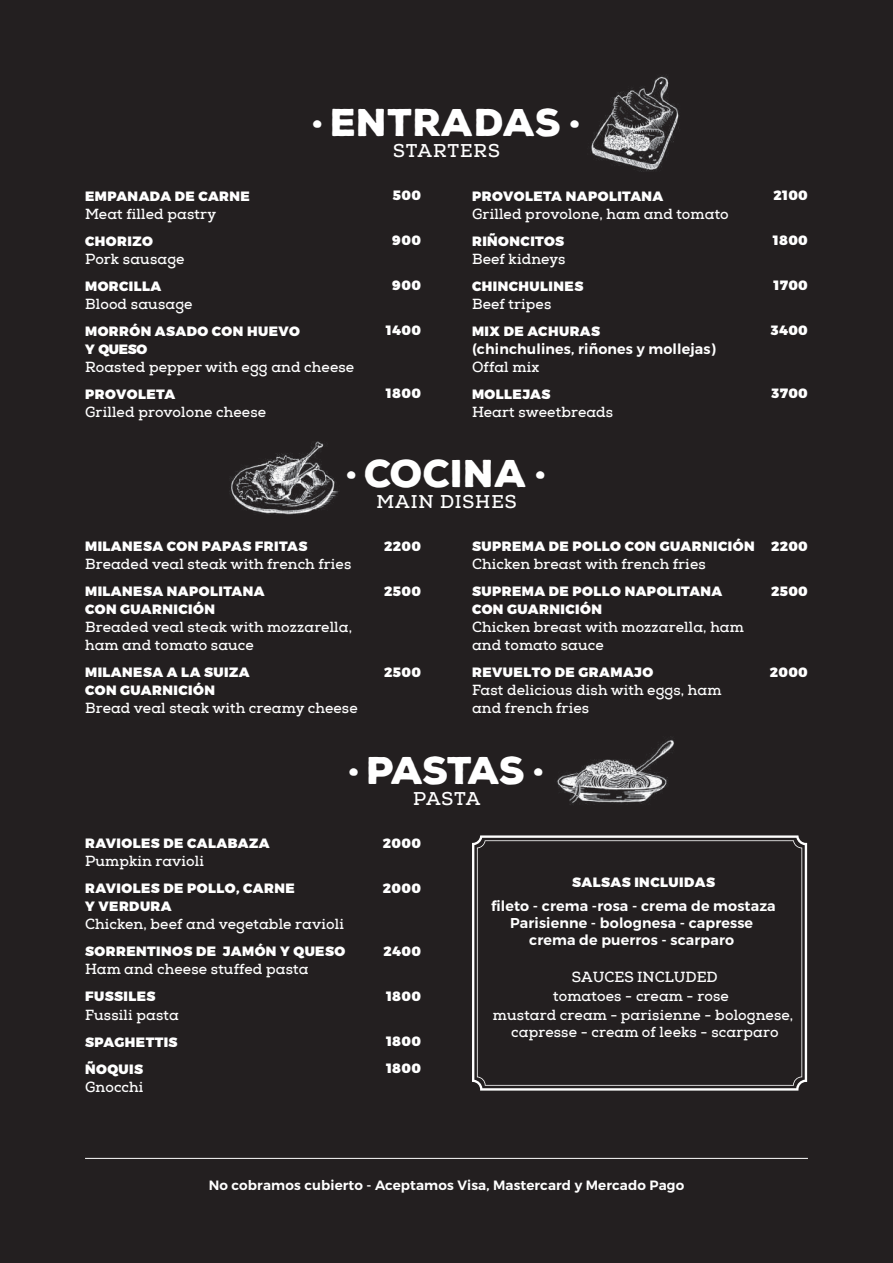
<style>
.page{position:relative;width:893px;height:1263px;background:#231f20}
.page>*{position:absolute;margin:0;border:0;box-sizing:border-box;transform-origin:0 0}
.t1{font:900 37.5px "Nexa Rust Sans";letter-spacing:-.02em;color:#fff}
.t2{font:900 37.5px "Nexa Rust Sans";color:#fff}
.t3{font:700 18px "Nexa Slab";letter-spacing:.05em;color:#fff}
.t4{font:700 14.25px/18px "Nexa Slab";letter-spacing:.01em;color:#fff}
.t5{font:600 14.25px/17.1px "Montserrat";letter-spacing:.01em;color:#fff;text-align:center}
.t6{font:900 13.5px/18px "Montserrat";letter-spacing:.035em;color:#fff}
.t7{font:600 13.5px "Montserrat";letter-spacing:.01em;color:#fff}
</style>
<div class="page">
<img style="left:590px;top:76px;width:89px;height:96px">
<img style="left:231px;top:442px;width:108px;height:73px">
<img style="left:557px;top:739px;width:117px;height:66px">
<svg style="left:472px;top:835px;width:335px;height:255px"></svg>
<svg style="left:477px;top:840px;width:325px;height:246px"></svg>
<hr style="left:85px;top:1158px;width:723px;height:1px;background:#fff">
<h1 class="t2" style="left:312px;top:97px;width:270px">· ENTRADAS ·</h1>
<p class="t3" style="left:393px;top:140px;width:108px">STARTERS</p>
<p class="t6" style="left:85px;top:187px;width:166px">EMPANADA DE CARNE</p>
<p class="t4" style="left:85px;top:205px;width:133px">Meat filled pastry</p>
<p class="t6" style="left:85px;top:232px;width:69px">CHORIZO</p>
<p class="t4" style="left:85px;top:250px;width:101px">Pork sausage</p>
<p class="t6" style="left:85px;top:277px;width:78px">MORCILLA</p>
<p class="t4" style="left:85px;top:295px;width:109px">Blood sausage</p>
<p class="t6" style="left:85px;top:322px;width:216px">MORRÓN ASADO CON HUEVO<br>Y QUESO</p>
<p class="t4" style="left:85px;top:358px;width:271px">Roasted pepper with egg and cheese</p>
<p class="t6" style="left:85px;top:385px;width:92px">PROVOLETA</p>
<p class="t4" style="left:85px;top:403px;width:183px">Grilled provolone cheese</p>
<p class="t6" style="left:393px;top:187px;width:30px">500</p>
<p class="t6" style="left:392px;top:232px;width:30px">900</p>
<p class="t6" style="left:392px;top:277px;width:30px">900</p>
<p class="t6" style="left:386px;top:322px;width:37px">1400</p>
<p class="t6" style="left:386px;top:385px;width:36px">1800</p>
<p class="t6" style="left:472px;top:187px;width:193px">PROVOLETA NAPOLITANA</p>
<p class="t4" style="left:472px;top:205px;width:258px">Grilled provolone, ham and tomato</p>
<p class="t6" style="left:472px;top:232px;width:94px">RIÑONCITOS</p>
<p class="t4" style="left:472px;top:250px;width:95px">Beef kidneys</p>
<p class="t6" style="left:472px;top:277px;width:113px">CHINCHULINES</p>
<p class="t4" style="left:472px;top:295px;width:81px">Beef tripes</p>
<p class="t6" style="left:472px;top:322px;width:130px">MIX DE ACHURAS</p>
<p class="t5" style="left:472px;top:340px;width:245px">(chinchulines, riñones y mollejas)</p>
<p class="t4" style="left:472px;top:358px;width:69px">Offal mix</p>
<p class="t6" style="left:472px;top:385px;width:80px">MOLLEJAS</p>
<p class="t4" style="left:472px;top:403px;width:143px">Heart sweetbreads</p>
<h1 class="t1" style="left:346px;top:448px;width:202px">· COCINA ·</h1>
<p class="t3" style="left:376px;top:491px;width:142px">MAIN DISHES</p>
<p class="t6" style="left:85px;top:538px;width:224px">MILANESA CON PAPAS FRITAS</p>
<p class="t4" style="left:85px;top:556px;width:268px">Breaded veal steak with french fries</p>
<p class="t6" style="left:85px;top:583px;width:181px">MILANESA NAPOLITANA<br>CON GUARNICIÓN</p>
<p class="t4" style="left:85px;top:619px;width:269px">Breaded veal steak with mozzarella, ham and tomato sauce</p>
<p class="t6" style="left:85px;top:664px;width:166px">MILANESA A LA SUIZA<br>CON GUARNICIÓN</p>
<p class="t4" style="left:85px;top:700px;width:274px">Bread veal steak with creamy cheese</p>
<p class="t6" style="left:384px;top:538px;width:38px">2200</p>
<p class="t6" style="left:384px;top:583px;width:38px">2500</p>
<p class="t6" style="left:384px;top:664px;width:38px">2500</p>
<p class="t6" style="left:472px;top:538px;width:284px">SUPREMA DE POLLO CON GUARNICIÓN</p>
<p class="t4" style="left:472px;top:556px;width:235px">Chicken breast with french fries</p>
<p class="t6" style="left:472px;top:583px;width:252px">SUPREMA DE POLLO NAPOLITANA<br>CON GUARNICIÓN</p>
<p class="t4" style="left:472px;top:619px;width:273px">Chicken breast with mozzarella, ham and tomato sauce</p>
<p class="t6" style="left:472px;top:664px;width:183px">REVUELTO DE GRAMAJO</p>
<p class="t4" style="left:472px;top:682px;width:251px">Fast delicious dish with eggs, ham and french fries</p>
<h1 class="t1" style="left:349px;top:745px;width:197px">· PASTAS ·</h1>
<p class="t3" style="left:413px;top:788px;width:69px">PASTA</p>
<p class="t6" style="left:774px;top:187px;width:36px">2100</p>
<p class="t6" style="left:773px;top:232px;width:36px">1800</p>
<p class="t6" style="left:773px;top:277px;width:36px">1700</p>
<p class="t6" style="left:771px;top:322px;width:38px">3400</p>
<p class="t6" style="left:772px;top:385px;width:38px">3700</p>
<p class="t6" style="left:771px;top:538px;width:38px">2200</p>
<p class="t6" style="left:771px;top:583px;width:38px">2500</p>
<p class="t6" style="left:770px;top:664px;width:40px">2000</p>
<p class="t6" style="left:85px;top:835px;width:186px">RAVIOLES DE CALABAZA</p>
<p class="t4" style="left:85px;top:853px;width:121px">Pumpkin ravioli</p>
<p class="t6" style="left:85px;top:880px;width:211px">RAVIOLES DE POLLO, CARNE<br>Y VERDURA</p>
<p class="t4" style="left:85px;top:916px;width:260px">Chicken, beef and vegetable ravioli</p>
<p class="t6" style="left:85px;top:943px;width:262px">SORRENTINOS DE JAMÓN Y QUESO</p>
<p class="t4" style="left:85px;top:961px;width:225px">Ham and cheese stuffed pasta</p>
<p class="t6" style="left:85px;top:988px;width:72px">FUSSILES</p>
<p class="t4" style="left:85px;top:1006px;width:95px">Fussili pasta</p>
<p class="t6" style="left:85px;top:1029px;width:94px;line-height:27px">SPAGHETTIS<br>ÑOQUIS</p>
<p class="t4" style="left:85px;top:1078px;width:60px">Gnocchi</p>
<p class="t6" style="left:383px;top:835px;width:40px">2000</p>
<p class="t6" style="left:383px;top:880px;width:40px">2000</p>
<p class="t6" style="left:383px;top:943px;width:39px">2400</p>
<p class="t6" style="left:386px;top:988px;width:36px">1800</p>
<p class="t6" style="left:386px;top:1029px;width:36px;line-height:27px">1800<br>1800</p>
<p class="t6" style="left:572px;top:874px;width:144px">SALSAS INCLUIDAS</p>
<p class="t5" style="left:491px;top:897px;width:286px">fileto - crema -rosa - crema de mostaza<br>Parisienne - bolognesa - capresse crema de puerros - scarparo</p>
<p class="t4" style="left:572px;top:968px;width:147px">SAUCES INCLUDED</p>
<p class="t4" style="left:493px;top:987px;width:302px;line-height:18.8px;text-align:center">tomatoes - cream - rose<br>mustard cream - parisienne - bolognese,</p>
<p class="t4" style="left:511px;top:1023px;width:269px">capresse - cream of leeks - scarparo</p>
<p class="t7" style="left:209px;top:1176px;width:477px">No cobramos cubierto - Aceptamos Visa, Mastercard y Mercado Pago</p>
</div>
